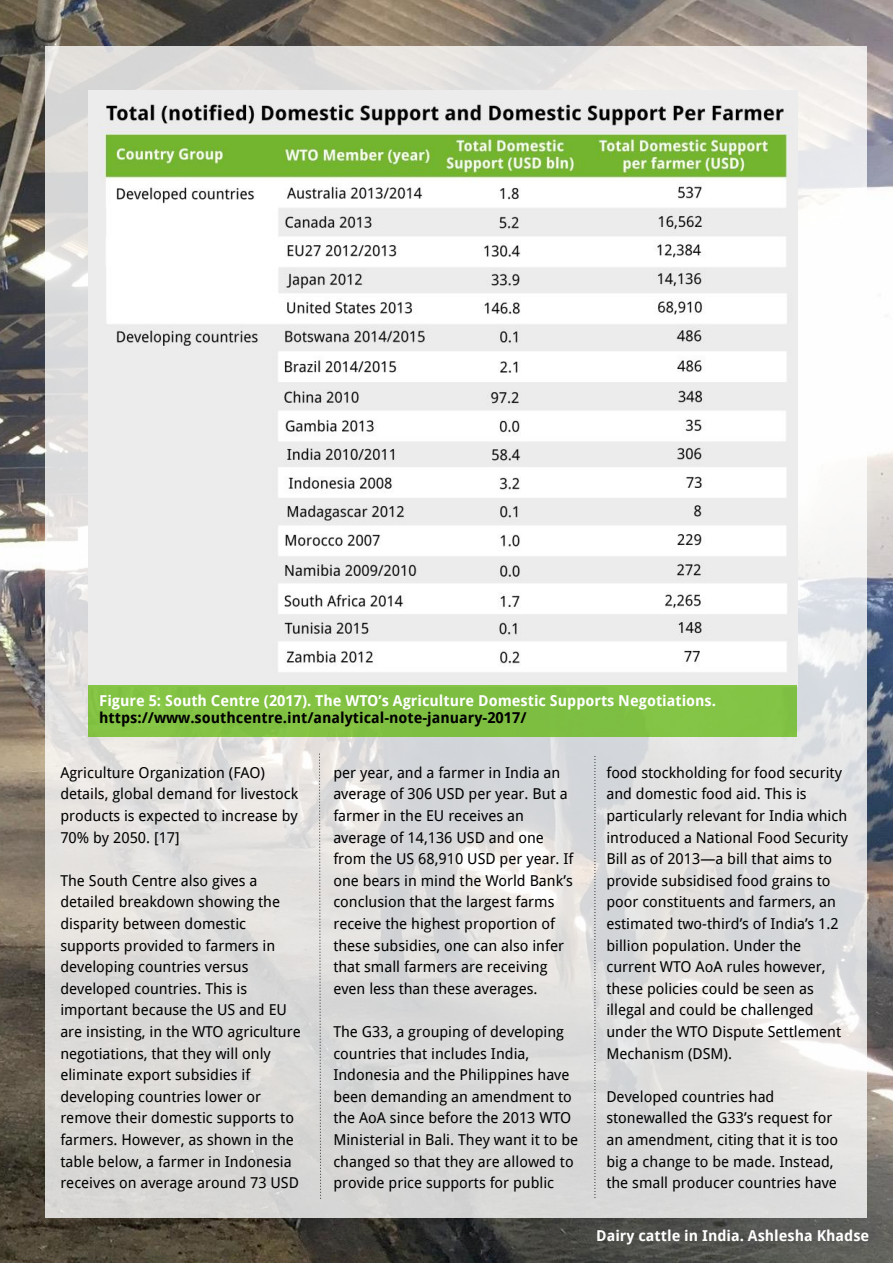
<style>
.page{position:relative;width:893px;height:1263px;background:#fff}
.page>*{position:absolute;margin:0;border:0;box-sizing:border-box;transform-origin:0 0}
.t1{font:15px/21.6px "Droid Sans";color:#000}
.t2{font:700 15px "Droid Sans";color:#fff}
.t3{font:700 15px "Droid Sans";color:#000}
</style>
<div class="page">
<img style="left:0;top:0;width:893px;height:1263px">
<div style="left:46px;top:46px;width:821px;height:1171px;background:#fff;opacity:.8"></div>
<svg style="left:319px;top:753px;width:2px;height:447px"></svg>
<svg style="left:595px;top:756px;width:1px;height:444px"></svg>
<img style="left:89px;top:90px;width:708px;height:596px">
<div style="left:88px;top:685px;width:708px;height:52px;background:#82c142"></div>
<p class="t2" style="left:99px;top:692px;width:618px">Figure 5: South Centre (2017). The WTO’s Agriculture Domestic Supports Negotiations.</p>
<p class="t3" style="left:99px;top:709px;width:429px">https://www.southcentre.int/analytical-note-january-2017/</p>
<p class="t1" style="left:60px;top:762px;width:239px">Agriculture Organization (FAO) details, global demand for livestock products is expected to increase by<br>70% by 2050. [17]</p>
<p class="t1" style="left:60px;top:870px;width:242px">The South Centre also gives a detailed breakdown showing the disparity between domestic supports provided to farmers in developing countries versus developed countries. This is important because the US and EU are insisting, in the WTO agriculture negotiations, that they will only eliminate export subsidies if developing countries lower or remove their domestic supports to farmers. However, as shown in the table below, a farmer in Indonesia receives on average around 73 USD</p>
<p class="t1" style="left:333px;top:762px;width:242px">per year, and a farmer in India an average of 306 USD per year. But a farmer in the EU receives an average of 14,136 USD and one from the US 68,910 USD per year. If one bears in mind the World Bank’s conclusion that the largest farms receive the highest proportion of these subsidies, one can also infer that small farmers are receiving even less than these averages.</p>
<p class="t1" style="left:333px;top:1021px;width:246px">The G33, a grouping of developing countries that includes India, Indonesia and the Philippines have been demanding an amendment to the AoA since before the 2013 WTO Ministerial in Bali. They want it to be changed so that they are allowed to provide price supports for public</p>
<p class="t1" style="left:606px;top:762px;width:243px">food stockholding for food security and domestic food aid. This is particularly relevant for India which introduced a National Food Security<br>Bill as of 2013—a bill that aims to provide subsidised food grains to poor constituents and farmers, an estimated two-third’s of India’s 1.2 billion population. Under the current WTO AoA rules however, these policies could be seen as illegal and could be challenged under the WTO Dispute Settlement<br>Mechanism (DSM).</p>
<p class="t1" style="left:606px;top:1086px;width:233px">Developed countries had stonewalled the G33’s request for an amendment, citing that it is too big a change to be made. Instead, the small producer countries have</p>
<p class="t2" style="left:596px;top:1227px;width:275px">Dairy cattle in India. Ashlesha Khadse</p>
</div>
